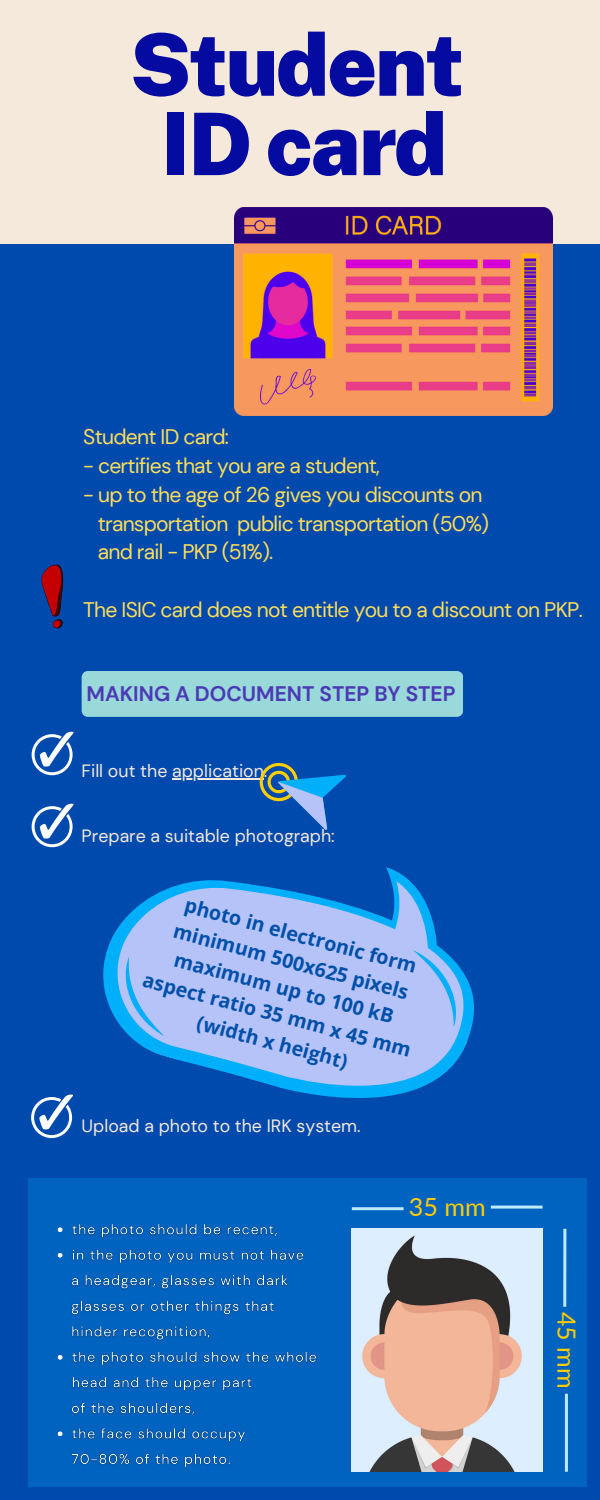
<style>
.page{position:relative;width:600px;height:1500px;background:#004aad}
.page>*{position:absolute;margin:0;border:0;box-sizing:border-box;transform-origin:0 0}
.t1{font:900 86.3px "Public Sans";letter-spacing:-.02em;color:#050aa0}
.t2{font:25.1px "Lato";color:#ffcd00}
.t3{font:21.1px "DM Sans";letter-spacing:-.035em;color:#ffde59}
.t4{font:700 21px "DM Sans";color:#4b39b5}
.t5{font:700 19.7px "Open Sans";color:#0050aa}
.t6{font:17.8px "DM Sans";color:#f5e9db}
</style>
<div class="page">
<div style="left:0;top:0;width:600px;height:244px;background:#f5e9db"></div>
<hr style="left:172px;top:779px;width:92px;height:1px;background:#f5e9db">
<div style="left:82px;top:671px;width:381px;height:46px;background:#99d9d9;border-radius:6px"></div>
<svg style="left:32px;top:804px;width:42px;height:43px"></svg>
<svg style="left:41px;top:565px;width:22px;height:63px"></svg>
<svg style="left:251px;top:762px;width:95px;height:33px"></svg>
<img style="left:234px;top:208px;width:318px;height:208px">
<svg style="left:103px;top:809px;width:371px;height:289px"></svg>
<svg style="left:109px;top:956px;width:75px;height:80px;background:#83b8f5"></svg>
<svg style="left:395px;top:950px;width:77px;height:77px;background:#85b5f2"></svg>
<svg style="left:32px;top:732px;width:42px;height:43px"></svg>
<svg style="left:31px;top:1095px;width:42px;height:43px"></svg>
<div style="left:28px;top:1179px;width:559px;height:308px;background:#0063c0"></div>
<img style="left:352px;top:1229px;width:190px;height:243px">
<img style="left:57px;top:1224px;width:260px;height:244px">
<p class="t1" style="left:130px;top:14px;width:336px">Student</p>
<p class="t1" style="left:162px;top:93px;width:287px">ID card</p>
<p class="t3" style="left:83px;top:423px;width:147px">Student ID card:</p>
<p class="t3" style="left:83px;top:452px;width:298px">- certifies that you are a student,</p>
<p class="t3" style="left:83px;top:481px;width:401px">- up to the age of 26 gives you discounts on</p>
<p class="t3" style="left:98px;top:510px;width:393px">transportation public transportation (50%)</p>
<p class="t3" style="left:98px;top:539px;width:177px">and rail - PKP (51%).</p>
<p class="t3" style="left:83px;top:596px;width:501px">The ISIC card does not entitle you to a discount on PKP.</p>
<p class="t4" style="left:87px;top:680px;width:370px">MAKING A DOCUMENT STEP BY STEP</p>
<p class="t6" style="left:82px;top:759px;width:187px">Fill out the application.</p>
<p class="t6" style="left:82px;top:824px;width:255px">Prepare a suitable photograph:</p>
<p class="t5" style="left:189px;top:891px;width:241px;rotate:15deg">photo in electronic form</p>
<p class="t5" style="left:178px;top:916px;width:244px;rotate:15deg">minimum 500x625 pixels</p>
<p class="t5" style="left:178px;top:945px;width:228px;rotate:15deg">maximum up to 100 kB</p>
<p class="t5" style="left:147px;top:965px;width:278px;rotate:15deg">aspect ratio 35 mm x 45 mm</p>
<p class="t5" style="left:201px;top:1008px;width:157px;rotate:15deg">(width x height)</p>
<p class="t6" style="left:82px;top:1114px;width:281px">Upload a photo to the IRK system.</p>
<p class="t2" style="left:409px;top:1191px;width:78px">35 mm</p>
<p class="t2" style="left:582px;top:1312px;width:78px;rotate:90deg">45 mm</p>
</div>
